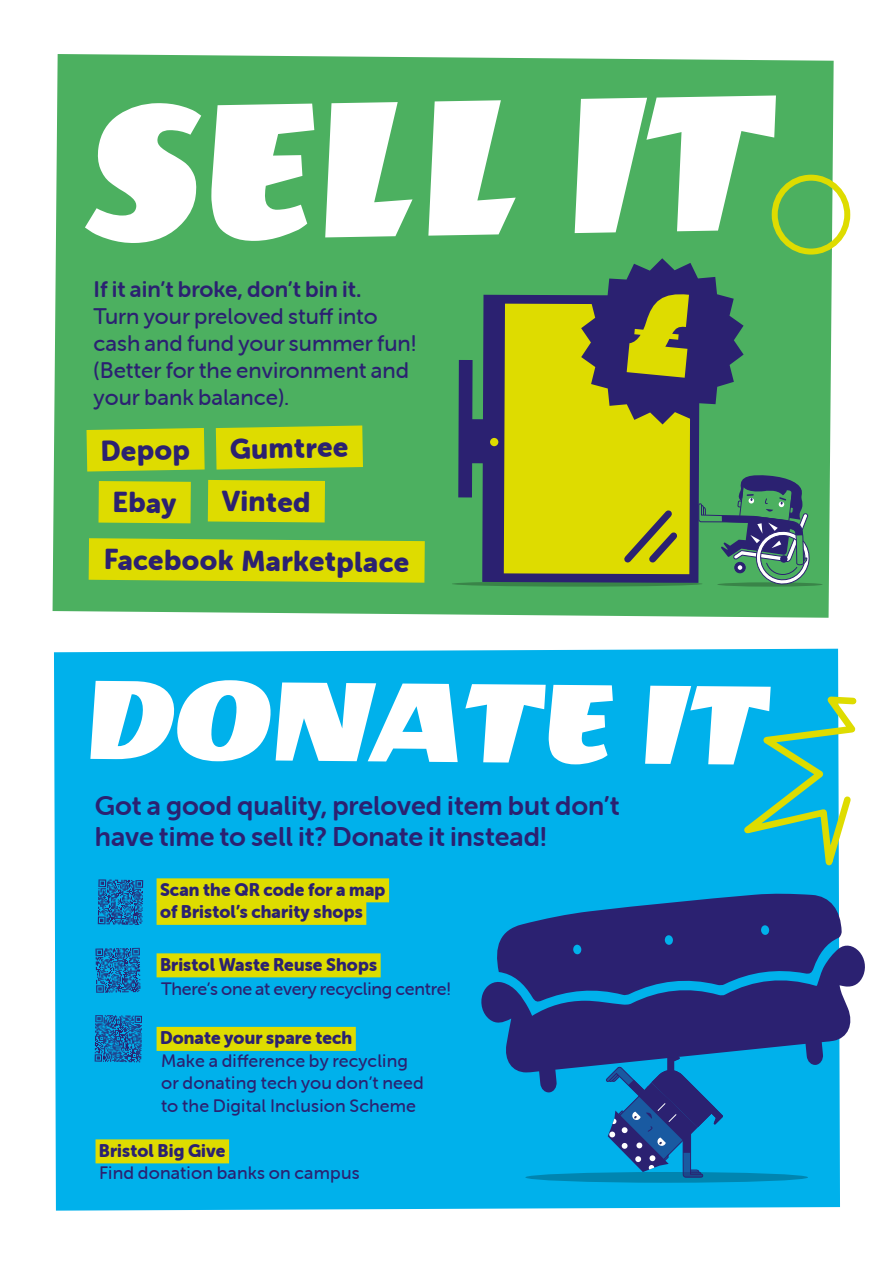
<style>
.page{position:relative;width:893px;height:1263px;background:#fff}
.page>*{position:absolute;margin:0;border:0;box-sizing:border-box;transform-origin:0 0}
.t1{font:28.35px/59.4px "Museo Sans Rounded 900";letter-spacing:.01em;color:#2b2171}
.t2{font:27px/31.5px "Museo Sans Rounded 700";color:#2b2171}
.t3{font:22.5px/27px "Museo Sans Rounded 500";color:#2b2171}
.t4{font:22.5px "Museo Sans Rounded 700";color:#2b2171}
.t5{font:18px/22.5px "Museo Sans Rounded 500";letter-spacing:.01em;color:#2b2171}
.t6{font:18px/22.5px "Museo Sans Rounded 900";letter-spacing:.01em;color:#2b2171}
.t7{font:18px "Museo Sans Rounded 500";letter-spacing:-.01em;color:#2b2171}
</style>
<div class="page">
<div style="left:53px;top:54px;width:781px;height:564px;background:#4cb060"></div>
<svg style="left:85px;top:95px;width:691px;height:148px"></svg>
<div style="left:772px;top:175px;width:78px;height:80px;border:6px solid #dedc00;border-radius:50%"></div>
<svg style="left:52px;top:360px;width:421px;height:244px;background:#7bbc41"></svg>
<div style="left:452px;top:581px;width:250px;height:6px;background:#398448;border-radius:50%"></div>
<svg style="left:717px;top:582px;width:106px;height:5px"></svg>
<svg style="left:482px;top:295px;width:218px;height:288px;background:#2c256f"></svg>
<div style="left:471px;top:419px;width:23px;height:44px;background:#2b2171"></div>
<div style="left:504px;top:304px;width:186px;height:270px;background:#dedc00"></div>
<div style="left:490px;top:438px;width:8px;height:8px;background:#dedc00;border-radius:50%"></div>
<svg style="left:618px;top:504px;width:65px;height:65px;background:#bfbc12"></svg>
<svg style="left:581px;top:258px;width:163px;height:166px;background:#596854"></svg>
<svg style="left:698px;top:474px;width:112px;height:113px;background:#4d896e"></svg>
<div style="left:54px;top:649px;width:786px;height:561px;background:#00b1eb"></div>
<svg style="left:525px;top:1172px;width:283px;height:11px;background:#0087b3"></svg>
<svg style="left:479px;top:943px;width:386px;height:150px;background:#2a5ea2"></svg>
<svg style="left:604px;top:1057px;width:119px;height:121px;background:#1771b2"></svg>
<svg style="left:493px;top:692px;width:371px;height:310px;background:#2689bd"></svg>
<div style="left:96px;top:1139px;width:133px;height:24px;background:#dedc00"></div>
<div style="left:157px;top:878px;width:232px;height:24px;background:#dedc00"></div>
<div style="left:157px;top:901px;width:209px;height:24px;background:#dedc00"></div>
<div style="left:157px;top:1027px;width:199px;height:24px;background:#dedc00"></div>
<div style="left:157px;top:953px;width:224px;height:24px;background:#dedc00"></div>
<svg style="left:82px;top:679px;width:692px;height:87px"></svg>
<svg style="left:98px;top:879px;width:45px;height:46px;background:#136eb2"></svg>
<svg style="left:96px;top:948px;width:44px;height:45px;background:#126fb3"></svg>
<svg style="left:95px;top:1015px;width:47px;height:47px;background:#136baf"></svg>
<p class="t4" style="left:94px;top:277px;width:269px">If it ain’t broke, don’t bin it.</p>
<p class="t3" style="left:94px;top:303px;width:325px">Turn your preloved stuff into cash and fund your summer fun! (Better for the environment and your bank balance).</p>
<h1 class="t1" style="left:100px;top:421px;width:91px;rotate:-1deg">Depop</h1>
<h1 class="t1" style="left:112px;top:473px;width:65px">Ebay</h1>
<h1 class="t1" style="left:230px;top:419px;width:120px;rotate:-1deg">Gumtree</h1>
<h1 class="t1" style="left:104px;top:472px;width:307px;text-indent:118px">Vinted<br>Facebook Marketplace</h1>
<h2 class="t2" style="left:95px;top:790px;width:526px">Got a good quality, preloved item but don’t have time to sell it? Donate it instead!</h2>
<p class="t6" style="left:160px;top:878px;width:227px">Scan the QR code for a map of Bristol’s charity shops</p>
<p class="t6" style="left:160px;top:953px;width:219px">Bristol Waste Reuse Shops</p>
<p class="t7" style="left:161px;top:978px;width:291px">There’s one at every recycling centre!</p>
<p class="t6" style="left:160px;top:1027px;width:194px">Donate your spare tech</p>
<p class="t5" style="left:161px;top:1049px;width:264px">Make a difference by recycling or donating tech you don’t need to the Digital Inclusion Scheme</p>
<p class="t6" style="left:99px;top:1139px;width:128px">Bristol Big Give</p>
<p class="t5" style="left:99px;top:1162px;width:262px">Find donation banks on campus</p>
</div>
